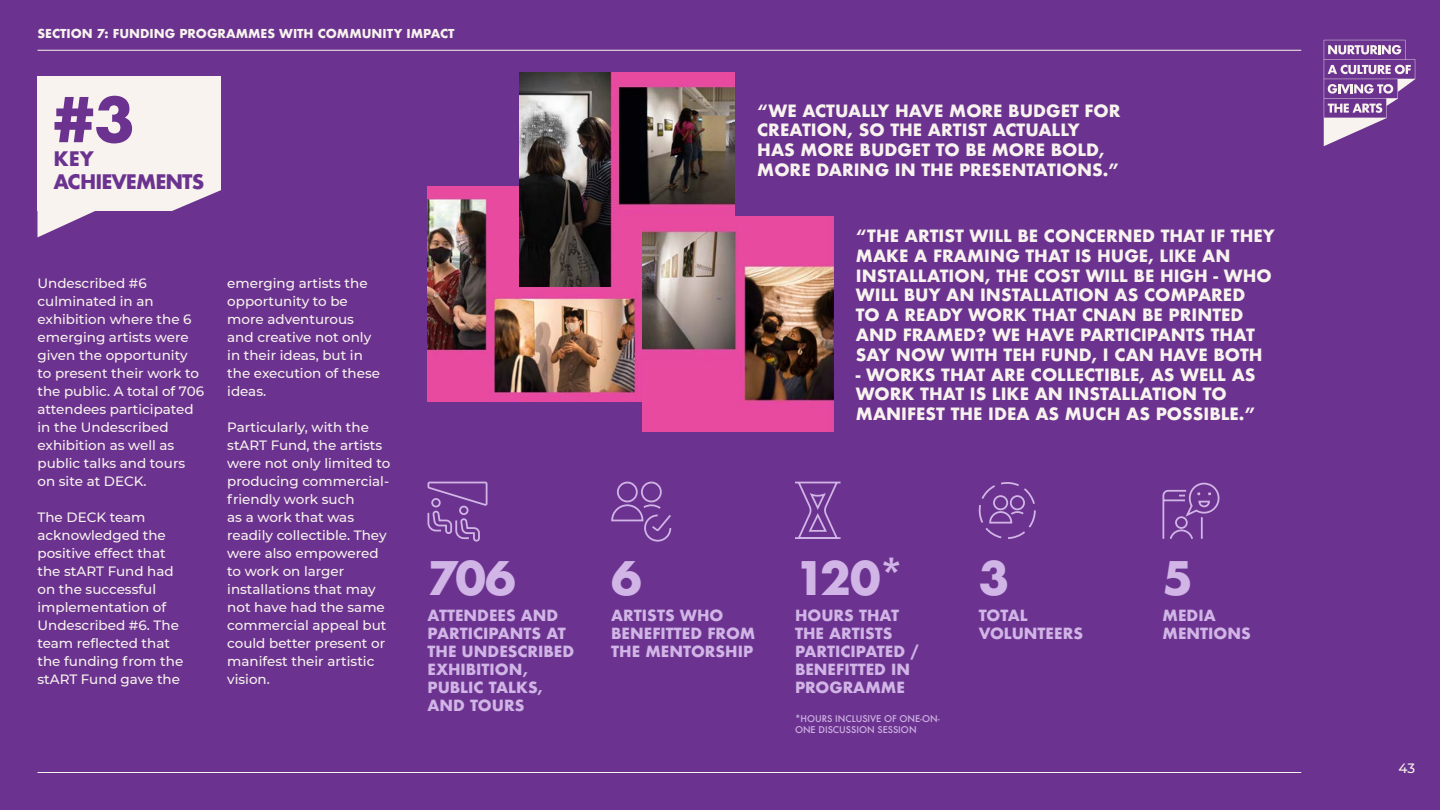
<style>
.page{position:relative;width:1440px;height:810px;background:#6b338f}
.page>*{position:absolute;margin:0;border:0;box-sizing:border-box;transform-origin:0 0}
.t1{font:700 60px "Futura";color:#6b338f}
.t2{font:700 45px "Futura";letter-spacing:-.04em;color:#d1b5e6}
.t3{font:700 19.5px/23.4px "Futura";letter-spacing:-.05em;color:#6b338f}
.t4{font:700 16.5px/19.8px "Futura";color:#f8f3ee}
.t5{font:700 15px/18px "Futura";color:#d1b5e6}
.t6{font:500 13.5px/18px "Montserrat";color:#f8f3ee}
.t7{font:700 12px "Futura";color:#f8f3ee}
.t8{font:500 9px/10.8px "Futura";color:#d1b5e6}
</style>
<div class="page">
<img style="left:428px;top:187px;width:215px;height:215px">
<img style="left:520px;top:72px;width:215px;height:215px">
<img style="left:643px;top:217px;width:190px;height:215px">
<svg style="left:38px;top:211px;width:57px;height:26px"></svg>
<div style="left:38px;top:76px;width:183px;height:135px;background:#f8f3ee"></div>
<svg style="left:172px;top:190px;width:49px;height:21px"></svg>
<svg style="left:1162px;top:482px;width:58px;height:57px"></svg>
<svg style="left:979px;top:482px;width:57px;height:57px"></svg>
<svg style="left:795px;top:481px;width:46px;height:58px"></svg>
<svg style="left:611px;top:481px;width:61px;height:61px"></svg>
<svg style="left:427px;top:481px;width:61px;height:61px"></svg>
<svg style="left:1324px;top:40px;width:91px;height:106px"></svg>
<hr style="left:38px;top:50px;width:1263px;height:1px;background:#f8f3ee">
<hr style="left:38px;top:772px;width:1263px;height:1px;background:#f8f3ee">
<p class="t7" style="left:38px;top:24px;width:419px">SECTION 7: FUNDING PROGRAMMES WITH COMMUNITY IMPACT</p>
<h1 class="t1" style="left:53px;top:76px;width:83px">#3</h1>
<h3 class="t3" style="left:53px;top:147px;width:152px">KEY<br>ACHIEVEMENTS</h3>
<p class="t4" style="left:757px;top:100px;width:365px">“WE ACTUALLY HAVE MORE BUDGET FOR CREATION, SO THE ARTIST ACTUALLY HAS MORE BUDGET TO BE MORE BOLD, MORE DARING IN THE PRESENTATIONS.”</p>
<p class="t6" style="left:38px;top:274px;width:168px">Undescribed #6 culminated in an exhibition where the 6 emerging artists were given the opportunity to present their work to the public. A total of 706 attendees participated in the Undescribed exhibition as well as public talks and tours on site at DECK.</p>
<p class="t6" style="left:38px;top:508px;width:147px">The DECK team acknowledged the positive effect that the stART Fund had on the successful implementation of<br>Undescribed #6. The team reflected that the funding from the stART Fund gave the</p>
<p class="t6" style="left:227px;top:274px;width:154px">emerging artists the opportunity to be more adventurous and creative not only in their ideas, but in the execution of these ideas.</p>
<p class="t6" style="left:227px;top:418px;width:165px">Particularly, with the stART Fund, the artists were not only limited to producing commercial&shy;friendly work such<br>as a work that was readily collectible. They were also empowered to work on larger installations that may not have had the same commercial appeal but could better present or manifest their artistic vision.</p>
<p class="t4" style="left:856px;top:226px;width:420px">“THE ARTIST WILL BE CONCERNED THAT IF THEY MAKE A FRAMING THAT IS HUGE, LIKE AN INSTALLATION, THE COST WILL BE HIGH - WHO WILL BUY AN INSTALLATION AS COMPARED<br>TO A READY WORK THAT CNAN BE PRINTED AND FRAMED? WE HAVE PARTICIPANTS THAT SAY NOW WITH TEH FUND, I CAN HAVE BOTH</p>
<p class="t4" style="left:856px;top:365px;width:401px">- WORKS THAT ARE COLLECTIBLE, AS WELL AS<br>WORK THAT IS LIKE AN INSTALLATION TO<br>MANIFEST THE IDEA AS MUCH AS POSSIBLE.”</p>
<h2 class="t2" style="left:428px;top:546px;width:90px">706</h2>
<h2 class="t2" style="left:611px;top:546px;width:32px">6</h2>
<h2 class="t2" style="left:795px;top:546px;width:113px">120*</h2>
<h2 class="t2" style="left:979px;top:546px;width:32px">3</h2>
<h2 class="t2" style="left:1162px;top:546px;width:32px">5</h2>
<p class="t5" style="left:428px;top:607px;width:148px">ATTENDEES AND<br>PARTICIPANTS AT<br>THE UNDESCRIBED<br>EXHIBITION,<br>PUBLIC TALKS,<br>AND TOURS</p>
<p class="t5" style="left:611px;top:607px;width:146px">ARTISTS WHO<br>BENEFITTED FROM<br>THE MENTORSHIP</p>
<p class="t5" style="left:795px;top:607px;width:125px">HOURS THAT<br>THE ARTISTS<br>PARTICIPATED /<br>BENEFITTED IN<br>PROGRAMME</p>
<p class="t8" style="left:795px;top:713px;width:146px">*HOURS INCLUSIVE OF ONE-ON-<br>ONE DISCUSSION SESSION</p>
<p class="t5" style="left:979px;top:607px;width:106px">TOTAL<br>VOLUNTEERS</p>
<p class="t5" style="left:1162px;top:607px;width:90px">MEDIA<br>MENTIONS</p>
<p class="t6" style="left:1399px;top:758px;width:18px">43</p>
</div>
